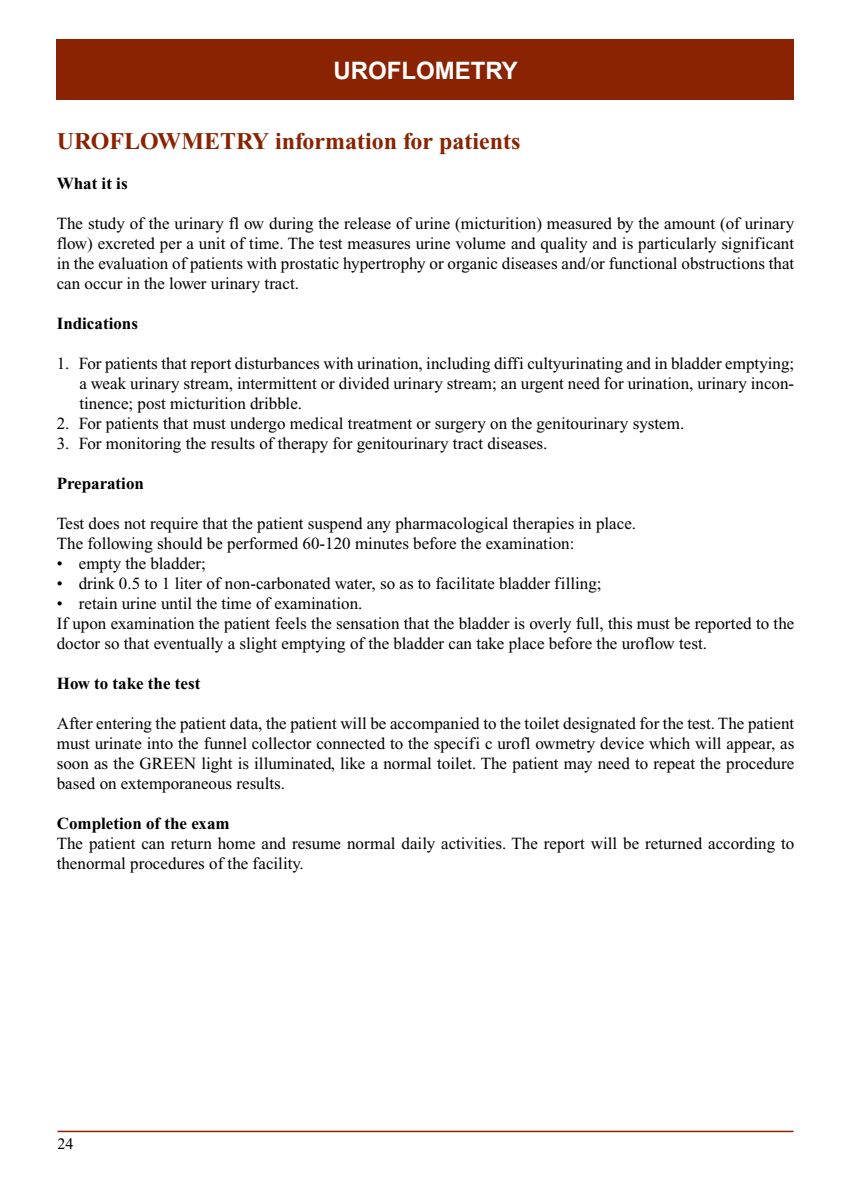
<style>
.page{position:relative;width:851px;height:1191px;background:#fff}
.page>*{position:absolute;margin:0;border:0;box-sizing:border-box;transform-origin:0 0}
.t1{font:700 24px "Times New Roman";color:#892301}
.t2{font:700 24px "Arial";color:#fff}
.t3{font:17px/20px "Times New Roman";color:#000;text-align:justify}
.t4{font:700 17px "Times New Roman";color:#000}
.t5{font:16px "Times New Roman";color:#000}
</style>
<div class="page">
<hr style="left:57px;top:1130px;width:736px;height:2px;background:#892301">
<div style="left:57px;top:40px;width:737px;height:60px;background:#892301"></div>
<h1 class="t2" style="left:333px;top:55px;width:186px">UROFLOMETRY</h1>
<h1 class="t1" style="left:57px;top:128px;width:465px">UROFLOWMETRY information for patients</h1>
<p class="t4" style="left:57px;top:174px;width:72px">What it is</p>
<p class="t3" style="left:57px;top:213px;width:739px">The study of the urinary fl ow during the release of urine (micturition) measured by the amount (of urinary flow) excreted per a unit of time. The test measures urine volume and quality and is particularly significant in the evaluation of patients with prostatic hypertrophy or organic diseases and/or functional obstructions that can occur in the lower urinary tract.</p>
<p class="t4" style="left:57px;top:314px;width:83px">Indications</p>
<p class="t3" style="left:79px;top:353px;width:716px;text-indent:-23px">1. For patients that report disturbances with urination, including diffi cultyurinating and in bladder emptying; a weak urinary stream, intermittent or divided urinary stream; an urgent need for urination, urinary incon&shy;tinence; post micturition dribble.</p>
<p class="t3" style="left:57px;top:413px;width:629px">2. For patients that must undergo medical treatment or surgery on the genitourinary system.</p>
<p class="t3" style="left:57px;top:433px;width:492px">3. For monitoring the results of therapy for genitourinary tract diseases.</p>
<p class="t4" style="left:57px;top:474px;width:89px">Preparation</p>
<p class="t3" style="left:57px;top:513px;width:580px">Test does not require that the patient suspend any pharmacological therapies in place.<br>The following should be performed 60-120 minutes before the examination:</p>
<p class="t3" style="left:57px;top:553px;width:151px">• empty the bladder;</p>
<p class="t3" style="left:57px;top:573px;width:546px">• drink 0.5 to 1 liter of non-carbonated water, so as to facilitate bladder filling;</p>
<p class="t3" style="left:57px;top:593px;width:739px;text-align:left">• retain urine until the time of examination.<br>If upon examination the patient feels the sensation that the bladder is overly full, this must be reported to the doctor so that eventually a slight emptying of the bladder can take place before the uroflow test.</p>
<p class="t4" style="left:57px;top:674px;width:145px">How to take the test</p>
<p class="t3" style="left:57px;top:713px;width:739px">After entering the patient data, the patient will be accompanied to the toilet designated for the test. The patient must urinate into the funnel collector connected to the specifi c urofl owmetry device which will appear, as soon as the GREEN light is illuminated, like a normal toilet. The patient may need to repeat the procedure based on extemporaneous results.</p>
<p class="t4" style="left:57px;top:814px;width:174px">Completion of the exam</p>
<p class="t3" style="left:57px;top:833px;width:739px">The patient can return home and resume normal daily activities. The report will be returned according to thenormal procedures of the facility.</p>
<p class="t5" style="left:57px;top:1135px;width:17px">24</p>
</div>
